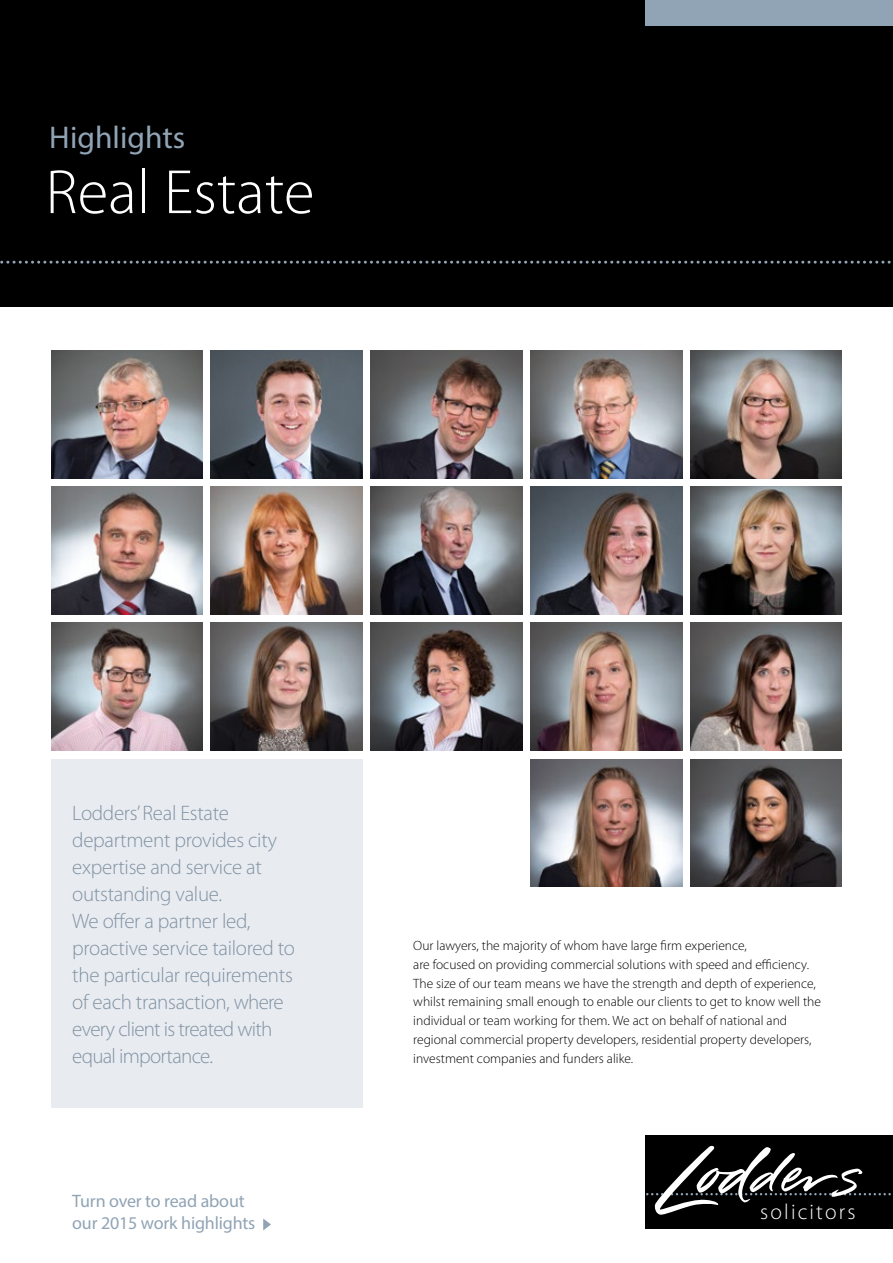
<style>
.page{position:relative;width:893px;height:1263px;background:#fff}
.page>*{position:absolute;margin:0;border:0;box-sizing:border-box;transform-origin:0 0}
.t1{font:300 63px "Myriad Pro";color:#fff}
.t2{font:31.5px "Myriad Pro";color:#91a4b5}
.t3{font:300 21.75px "Myriad Pro";letter-spacing:.1em;color:#fff}
.t4{font:300 21px/27px "Myriad Pro";letter-spacing:-.015em;color:#8292a2}
.t5{font:18px/21.6px "Myriad Pro";letter-spacing:-.01em;color:#91a4b5}
.t6{font:300 13.5px/18.8px "Myriad Pro";color:#000}
</style>
<div class="page">
<div style="left:0;top:0;width:893px;height:306px;background:#000"></div>
<svg style="left:0;top:261px;width:891px;height:3px"></svg>
<svg style="left:263px;top:1218px;width:8px;height:12px"></svg>
<div style="left:645px;top:1135px;width:248px;height:94px;background:#000"></div>
<svg style="left:646px;top:1145px;width:245px;height:70px"></svg>
<div style="left:645px;top:0;width:248px;height:26px;background:#91a4b5"></div>
<img style="left:51px;top:351px;width:151px;height:127px">
<img style="left:371px;top:351px;width:151px;height:127px">
<img style="left:211px;top:351px;width:151px;height:127px">
<img style="left:531px;top:351px;width:151px;height:127px">
<img style="left:531px;top:487px;width:151px;height:127px">
<img style="left:51px;top:623px;width:151px;height:127px">
<img style="left:691px;top:487px;width:151px;height:127px">
<img style="left:211px;top:623px;width:151px;height:127px">
<img style="left:51px;top:487px;width:151px;height:127px">
<img style="left:371px;top:487px;width:151px;height:127px">
<img style="left:211px;top:487px;width:151px;height:127px">
<img style="left:691px;top:351px;width:151px;height:127px">
<img style="left:371px;top:623px;width:151px;height:127px">
<img style="left:691px;top:623px;width:151px;height:127px">
<img style="left:531px;top:623px;width:151px;height:127px">
<img style="left:691px;top:759px;width:151px;height:128px">
<div style="left:51px;top:759px;width:311px;height:348px;background:#e8ecf1"></div>
<img style="left:531px;top:759px;width:151px;height:128px">
<h2 class="t2" style="left:49px;top:118px;width:137px">Highlights</h2>
<h1 class="t1" style="left:45px;top:154px;width:271px">Real Estate</h1>
<p class="t4" style="left:72px;top:799px;width:224px">Lodders’ Real Estate department provides city expertise and service at outstanding value.<br>We offer a partner led, proactive service tailored to the particular requirements of each transaction, where every client is treated with equal importance.</p>
<p class="t6" style="left:413px;top:936px;width:409px">Our lawyers, the majority of whom have large firm experience,<br>are focused on providing commercial solutions with speed and efficiency.<br>The size of our team means we have the strength and depth of experience, whilst remaining small enough to enable our clients to get to know well the individual or team working for them. We act on behalf of national and regional commercial property developers, residential property developers, investment companies and funders alike.</p>
<h3 class="t5" style="left:72px;top:1190px;width:185px">Turn over to read about our 2015 work highlights</h3>
<h3 class="t3" style="left:760px;top:1198px;width:97px">solicitors</h3>
</div>
